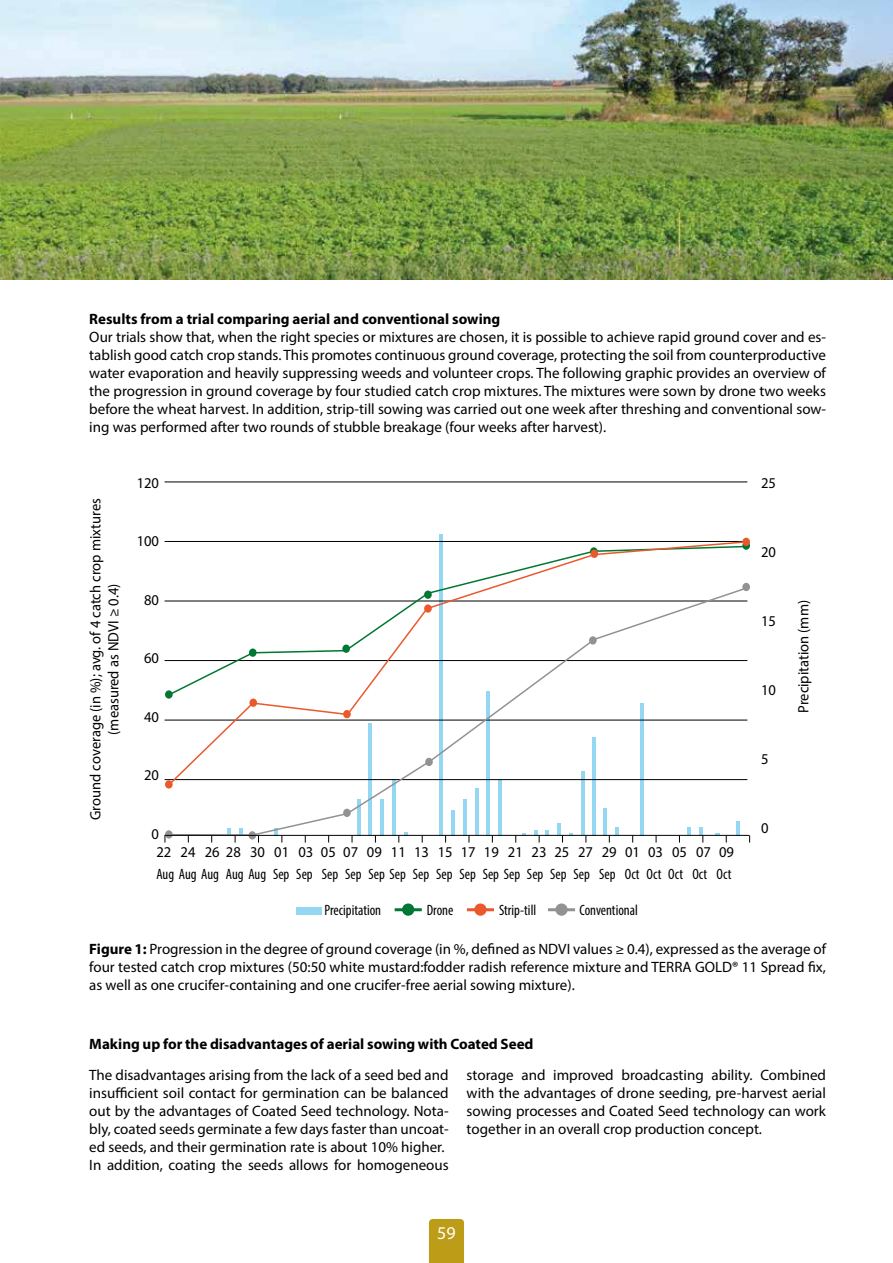
<style>
.page{position:relative;width:893px;height:1263px;background:#fff}
.page>*{position:absolute;margin:0;border:0;box-sizing:border-box;transform-origin:0 0}
.t1{font:18px "Myriad Pro";color:#fff}
.t2{font:15px/18px "Myriad Pro";color:#000;text-align:justify}
.t3{font:condensed 15px "Myriad Pro";color:#000}
.t4{font:700 15px "Myriad Pro";color:#000}
.s1{font-weight:700}
</style>
<div class="page">
<img style="left:0;top:0;width:893px;height:280px">
<svg style="left:234px;top:836px;width:2px;height:6px"></svg>
<hr style="left:439px;top:534px;width:4px;height:301px;background:#94d7f3">
<svg style="left:538px;top:836px;width:2px;height:6px"></svg>
<svg style="left:398px;top:836px;width:2px;height:6px"></svg>
<hr style="left:165px;top:779px;width:582px;height:1px;background:#000">
<hr style="left:165px;top:720px;width:582px;height:1px;background:#000">
<hr style="left:165px;top:660px;width:582px;height:1px;background:#000">
<hr style="left:165px;top:601px;width:582px;height:1px;background:#000">
<hr style="left:165px;top:541px;width:582px;height:1px;background:#000">
<hr style="left:165px;top:482px;width:582px;height:1px;background:#000">
<svg style="left:165px;top:690px;width:8px;height:9px"></svg>
<svg style="left:454px;top:541px;width:294px;height:45px"></svg>
<div style="left:590px;top:550px;width:8px;height:8px;background:#ea592b;border-radius:50%"></div>
<div style="left:742px;top:538px;width:8px;height:8px;background:#ea592b;border-radius:50%"></div>
<svg style="left:167px;top:586px;width:582px;height:249px"></svg>
<svg style="left:165px;top:830px;width:8px;height:8px"></svg>
<svg style="left:248px;top:831px;width:8px;height:8px"></svg>
<div style="left:343px;top:809px;width:8px;height:8px;background:#929292;border-radius:50%"></div>
<div style="left:425px;top:758px;width:8px;height:8px;background:#929292;border-radius:50%"></div>
<div style="left:589px;top:636px;width:8px;height:8px;background:#929292;border-radius:50%"></div>
<div style="left:742px;top:583px;width:8px;height:8px;background:#929292;border-radius:50%"></div>
<hr style="left:165px;top:835px;width:584px;height:1px;background:#000">
<div style="left:297px;top:907px;width:25px;height:8px;background:#94d7f3"></div>
<hr style="left:395px;top:908px;width:27px;height:3px;background:#007732">
<div style="left:402px;top:903px;width:12px;height:13px;background:#007732;border-radius:50%"></div>
<hr style="left:467px;top:908px;width:27px;height:3px;background:#ea592b">
<svg style="left:474px;top:903px;width:13px;height:13px"></svg>
<hr style="left:548px;top:908px;width:27px;height:3px;background:#929292">
<div style="left:555px;top:903px;width:13px;height:13px;background:#929292;border-radius:50%"></div>
<div style="left:429px;top:1219px;width:35px;height:44px;background:#bd9c17"></div>
<p class="t4" style="left:89px;top:309px;width:413px">Results from a trial comparing aerial and conventional sowing</p>
<p class="t2" style="left:89px;top:328px;width:738px">Our trials show that, when the right species or mixtures are chosen, it is possible to achieve rapid ground cover and es&shy;tablish good catch crop stands. This promotes continuous ground coverage, protecting the soil from counterproductive water evaporation and heavily suppressing weeds and volunteer crops. The following graphic provides an overview of the progression in ground coverage by four studied catch crop mixtures. The mixtures were sown by drone two weeks before the wheat harvest. In addition, strip-till sowing was carried out one week after threshing and conventional sow&shy;ing was performed after two rounds of stubble breakage (four weeks after harvest).</p>
<p class="t2" style="left:86px;top:820px;width:323px;text-align:center;rotate:-90deg">Ground coverage (in %); avg. of 4 catch crop mixtures (measured as NDVI ≥ 0.4)</p>
<p class="t2" style="left:137px;top:473px;width:24px">120</p>
<p class="t2" style="left:137px;top:532px;width:24px">100</p>
<p class="t2" style="left:144px;top:590px;width:16px">80</p>
<p class="t2" style="left:144px;top:649px;width:16px">60</p>
<p class="t2" style="left:144px;top:707px;width:16px">40</p>
<p class="t2" style="left:144px;top:766px;width:16px">20</p>
<p class="t2" style="left:152px;top:824px;width:9px">0</p>
<p class="t2" style="left:156px;top:843px;width:579px">22 24 26 28 30 01 03 05 07 09 11 13 15 17 19 21 23 25 27 29 01 03 05 07 09</p>
<p class="t3" style="left:156px;top:864px;width:576px">Aug Aug Aug Aug Aug Sep Sep Sep Sep Sep Sep Sep Sep Sep Sep Sep Sep Sep Sep Sep Oct Oct Oct Oct Oct</p>
<p class="t3" style="left:324px;top:901px;width:58px">Precipitation</p>
<p class="t3" style="left:427px;top:901px;width:28px">Drone</p>
<p class="t3" style="left:499px;top:901px;width:39px">Strip-till</p>
<p class="t3" style="left:579px;top:901px;width:60px">Conventional</p>
<p class="t2" style="left:761px;top:473px;width:16px">25</p>
<p class="t2" style="left:761px;top:542px;width:16px">20</p>
<p class="t2" style="left:761px;top:611px;width:16px">15</p>
<p class="t2" style="left:761px;top:680px;width:16px">10</p>
<p class="t2" style="left:761px;top:749px;width:9px">5</p>
<p class="t2" style="left:794px;top:713px;width:114px;rotate:-90deg">Precipitation (mm)</p>
<p class="t2" style="left:761px;top:818px;width:9px">0</p>
<p class="t2" style="left:89px;top:940px;width:738px"><span class="s1">Figure 1:</span> Progression in the degree of ground coverage (in %, defined as NDVI values ≥ 0.4), expressed as the average of four tested catch crop mixtures (50:50 white mustard:fodder radish reference mixture and TERRA GOLD® 11 Spread fix, as well as one crucifer-containing and one crucifer-free aerial sowing mixture).</p>
<p class="t4" style="left:89px;top:1034px;width:446px">Making up for the disadvantages of aerial sowing with Coated Seed</p>
<p class="t2" style="left:89px;top:1066px;width:361px;text-align:left">The disadvantages arising from the lack of a seed bed and insufficient soil contact for germination can be balanced out by the advantages of Coated Seed technology. Nota&shy;bly, coated seeds germinate a few days faster than uncoat&shy;ed seeds, and their germination rate is about 10% higher.<br>In addition, coating the seeds allows for homogeneous</p>
<p class="t2" style="left:467px;top:1066px;width:361px">storage and improved broadcasting ability. Combined with the advantages of drone seeding, pre-harvest aerial sowing processes and Coated Seed technology can work together in an overall crop production concept.</p>
<p class="t1" style="left:437px;top:1222px;width:20px">59</p>
</div>
